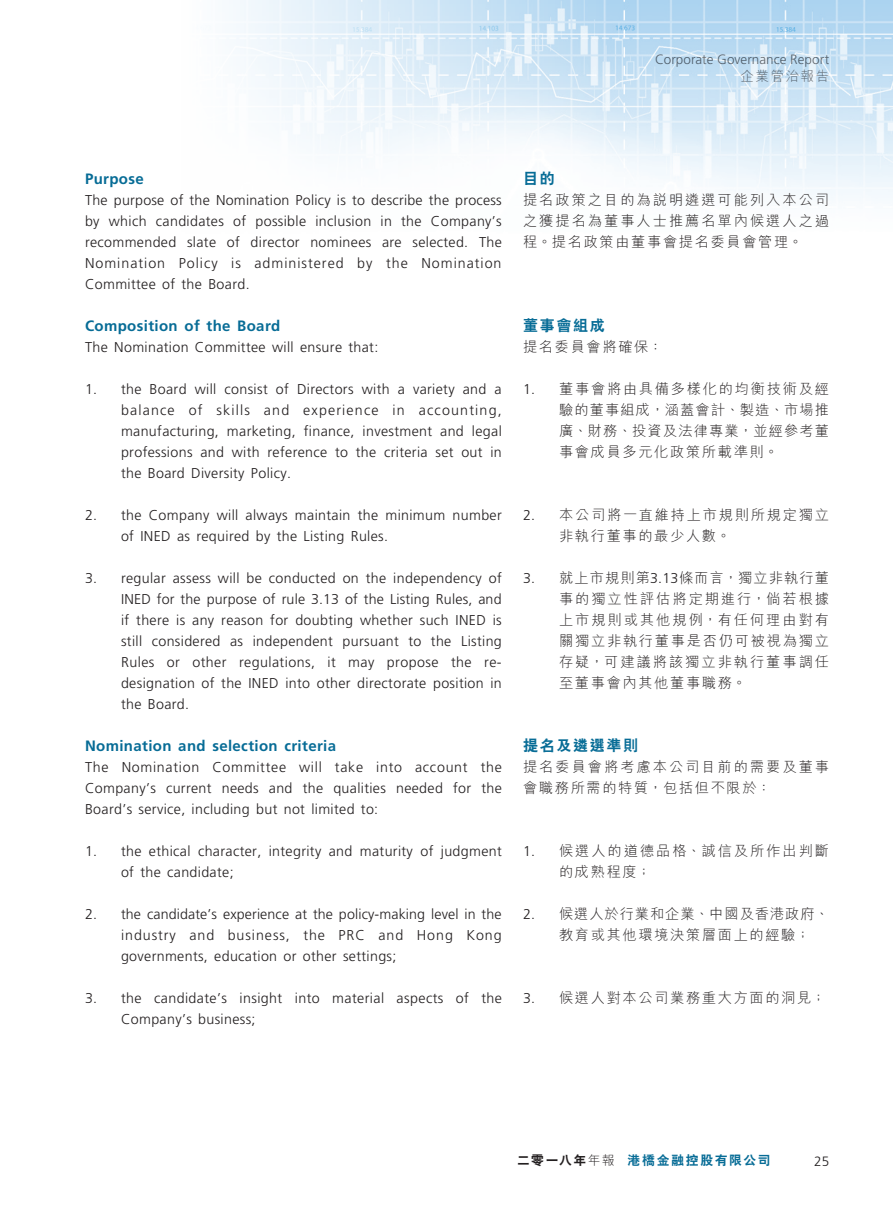
<style>
.page{position:relative;width:893px;height:1212px;background:#fff}
.page>*{position:absolute;margin:0;border:0;box-sizing:border-box;transform-origin:0 0}
._04___H2{font:700 15px "Frutiger LT Std";letter-spacing:.025em;color:#076c96}
._04___H2-2{font:800 15px "C Hei 2 HK";letter-spacing:.115em;color:#076c96}
._07_IN0{font:300 14.25px/21px "Frutiger LT Std";letter-spacing:.025em;color:#231f20;text-align:justify}
._01_Body_Text{font:300 14.25px/21px "Frutiger LT Std";letter-spacing:.025em;color:#231f20;text-align:justify}
._07_IN0-2{font:300 14.25px/21px "M Hei HK";letter-spacing:.115em;color:#231f20;text-align:justify}
._01_Body_Text-2{font:300 14.25px/21px "M Hei HK";letter-spacing:.14em;color:#231f20;text-align:justify}
._07_IN0-3{font:300 14.25px/21px "M Hei HK";letter-spacing:.09em;color:#231f20}
._07_IN0-4{font:300 14.25px/21px "M Hei HK";letter-spacing:.135em;color:#231f20}
._01_Body_Text-3{font:300 14.25px "M Hei HK";letter-spacing:.115em;color:#231f20}
.t1{font:300 13.5px "Frutiger LT Std";letter-spacing:.005em;color:#6c6d70}
.t2{font:300 13.5px "M Hei HK";letter-spacing:.115em;color:#6c6d70}
.t3{font:300 13.5px "Frutiger LT Std";color:#231f20}
.t4{font:800 12.75px "C Hei 2 HK";letter-spacing:.125em;color:#076c96}
.s1{font-family:"Frutiger LT Std"}
.s2{color:#231f20}
.s3{font-family:"M Hei HK";font-weight:300;color:#231f20}
</style>
<div class="page">
<img style="left:233px;top:0;width:660px;height:199px">
<p class="t1" style="left:655px;top:52px;width:175px">Corporate Governance Report</p>
<p class="t2" style="left:740px;top:66px;width:90px">企業管治報告</p>
<p class="_04___H2" style="left:85px;top:169px;width:60px">Purpose</p>
<p class="_01_Body_Text" style="left:85px;top:189px;width:418px">The purpose of the Nomination Policy is to describe the process by which candidates of possible inclusion in the Company’s recommended slate of director nominees are selected. The Nomination Policy is administered by the Nomination Committee of the Board.</p>
<p class="_04___H2" style="left:85px;top:316px;width:197px">Composition of the Board</p>
<p class="_01_Body_Text" style="left:85px;top:336px;width:295px">The Nomination Committee will ensure that:</p>
<p class="_07_IN0" style="left:121px;top:378px;width:382px;text-indent:-36px">1. the Board will consist of Directors with a variety and a balance of skills and experience in accounting, manufacturing, marketing, finance, investment and legal professions and with reference to the criteria set out in the Board Diversity Policy.</p>
<p class="_07_IN0" style="left:121px;top:504px;width:382px;text-indent:-36px">2. the Company will always maintain the minimum number of INED as required by the Listing Rules.</p>
<p class="_07_IN0" style="left:121px;top:567px;width:382px;text-indent:-36px">3. regular assess will be conducted on the independency of INED for the purpose of rule 3.13 of the Listing Rules, and if there is any reason for doubting whether such INED is still considered as independent pursuant to the Listing Rules or other regulations, it may propose the re&shy;designation of the INED into other directorate position in the Board.</p>
<p class="_04___H2" style="left:85px;top:736px;width:253px">Nomination and selection criteria</p>
<p class="_01_Body_Text" style="left:85px;top:756px;width:418px">The Nomination Committee will take into account the Company’s current needs and the qualities needed for the Board’s service, including but not limited to:</p>
<p class="_07_IN0" style="left:121px;top:840px;width:382px;text-indent:-36px">1. the ethical character, integrity and maturity of judgment of the candidate;</p>
<p class="_07_IN0" style="left:121px;top:903px;width:382px;text-indent:-36px">2. the candidate’s experience at the policy-making level in the industry and business, the PRC and Hong Kong governments, education or other settings;</p>
<p class="_07_IN0" style="left:121px;top:987px;width:382px;text-indent:-36px">3. the candidate’s insight into material aspects of the<br>Company’s business;</p>
<p class="_04___H2-2" style="left:523px;top:168px;width:33px">目的</p>
<p class="_01_Body_Text-2" style="left:523px;top:188px;width:308px">提名政策之目的為說明遴選可能列入本公司之獲提名為董事人士推薦名單內候選人之過程。提名政策由董事會提名委員會管理。</p>
<p class="_04___H2-2" style="left:523px;top:315px;width:83px">董事會組成</p>
<p class="_01_Body_Text-3" style="left:523px;top:336px;width:141px">提名委員會將確保：</p>
<p class="_07_IN0-2" style="left:559px;top:377px;width:272px;text-indent:-36px"><span class="s1">1.</span> 董事會將由具備多樣化的均衡技術及經驗的董事組成，涵蓋會計、製造、市場推廣、財務、投資及法律專業，並經參考董事會成員多元化政策所載準則。</p>
<p class="_07_IN0-2" style="left:559px;top:503px;width:272px;text-indent:-36px"><span class="s1">2.</span> 本公司將一直維持上市規則所規定獨立非執行董事的最少人數。</p>
<p class="_07_IN0-2" style="left:559px;top:566px;width:272px;text-indent:-36px"><span class="s1">3.</span> 就上市規則第<span class="s1">3.13</span>條而言，獨立非執行董事的獨立性評估將定期進行，倘若根據上市規則或其他規例，有任何理由對有關獨立非執行董事是否仍可被視為獨立存疑，可建議將該獨立非執行董事調任至董事會內其他董事職務。</p>
<p class="_04___H2-2" style="left:523px;top:735px;width:117px">提名及遴選準則</p>
<p class="_01_Body_Text-2" style="left:523px;top:755px;width:308px">提名委員會將考慮本公司目前的需要及董事會職務所需的特質，包括但不限於：</p>
<p class="_07_IN0-4" style="left:559px;top:839px;width:272px;text-indent:-36px"><span class="s1">1.</span> 候選人的道德品格、誠信及所作出判斷的成熟程度；</p>
<p class="_07_IN0-3" style="left:559px;top:902px;width:272px;text-indent:-36px"><span class="s1">2.</span> 候選人於行業和企業、中國及香港政府、教育或其他環境決策層面上的經驗；</p>
<p class="_07_IN0-2" style="left:523px;top:986px;width:304px"><span class="s1">3.</span> 候選人對本公司業務重大方面的洞見；</p>
<p class="t4" style="left:517px;top:1152px;width:255px"><span class="s2">二零一八年</span><span class="s3">年報</span> 港橋金融控股有限公司</p>
<p class="t3" style="left:814px;top:1153px;width:17px">25</p>
</div>
